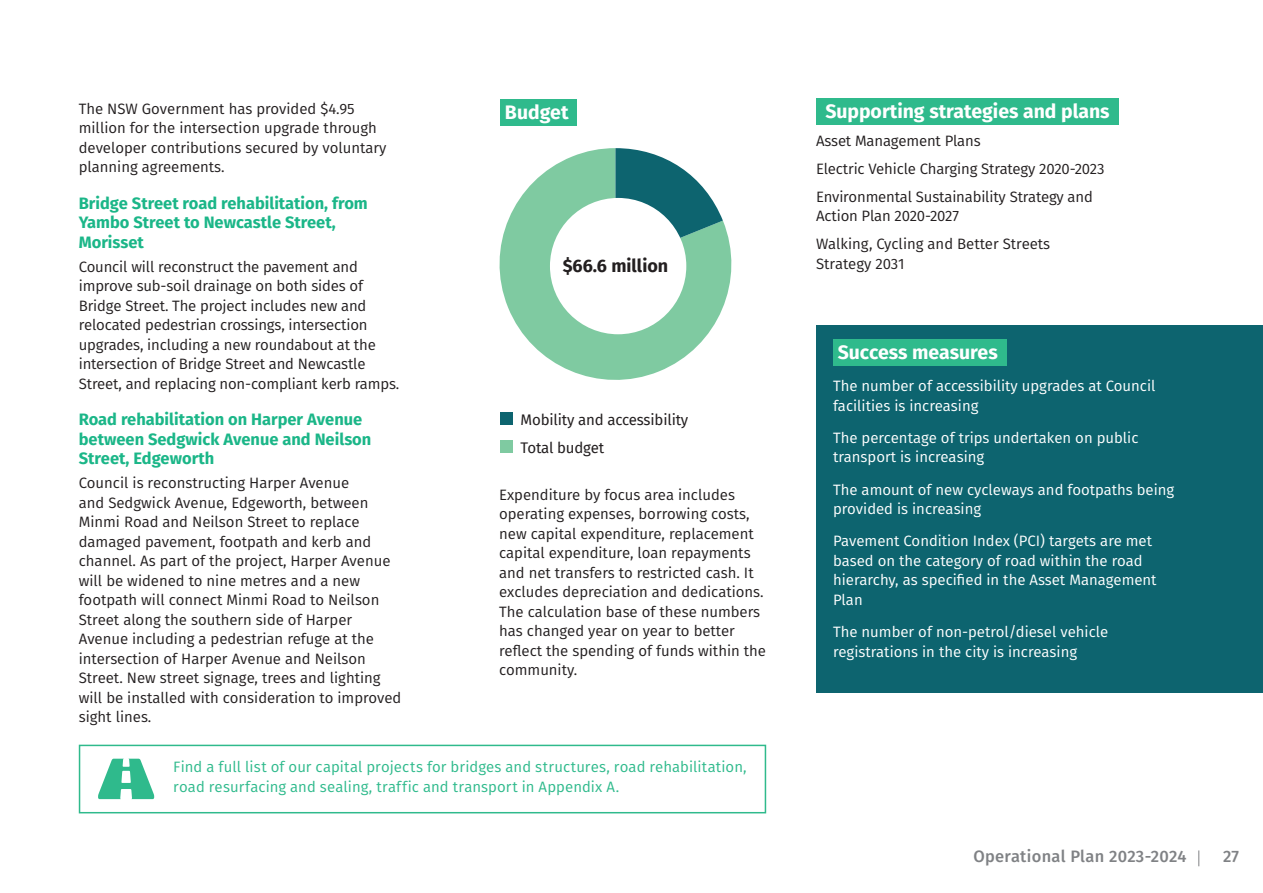
<style>
.page{position:relative;width:1263px;height:893px;background:#fff}
.page>*{position:absolute;margin:0;border:0;box-sizing:border-box;transform-origin:0 0}
.FiraSubHead_Orange{font:700 19.5px "Fira Sans";color:#fff}
.t1{font:700 18px "Fira Sans";color:#231f20}
.t2{font:700 16.5px/19.5px "Fira Sans";color:#1bb688}
.t3{font:500 16.5px "Fira Sans";letter-spacing:.02em;color:#808285}
.t4{font:15px/19.5px "Fira Sans";color:#231f20}
.t5{font:15px/19.5px "Fira Sans";color:#fff}
.t6{font:15px/19.5px "Fira Sans";letter-spacing:.005em;color:#2fba8c}
.t7{font:15px "Fira Sans";letter-spacing:-.01em;color:#231f20}
</style>
<div class="page">
<svg style="left:1198px;top:850px;width:1px;height:16px"></svg>
<svg style="left:499px;top:148px;width:233px;height:232px;fill:#7fcaa1"></svg>
<svg style="left:615px;top:148px;width:108px;height:116px"></svg>
<div style="left:816px;top:325px;width:447px;height:367px;background:#0d646f"></div>
<div style="left:816px;top:98px;width:302px;height:27px;background:#2fba8c"></div>
<div style="left:833px;top:339px;width:173px;height:27px;background:#2fba8c"></div>
<div style="left:79px;top:745px;width:687px;height:68px;border:2px solid #2fba8c"></div>
<svg style="left:98px;top:759px;width:56px;height:40px"></svg>
<div style="left:500px;top:99px;width:77px;height:26px;background:#2fba8c"></div>
<div style="left:550px;top:198px;width:136px;height:136px;background:#fff;border-radius:50%"></div>
<div style="left:500px;top:412px;width:13px;height:13px;background:#0d646f"></div>
<div style="left:500px;top:440px;width:13px;height:13px;background:#7fcaa1"></div>
<p class="t4" style="left:79px;top:99px;width:309px">The NSW Government has provided $4.95 million for the intersection upgrade through developer contributions secured by voluntary planning agreements.</p>
<p class="t2" style="left:79px;top:192px;width:291px">Bridge Street road rehabilitation, from<br>Yambo Street to Newcastle Street,<br>Morisset</p>
<p class="t4" style="left:79px;top:256px;width:322px">Council will reconstruct the pavement and improve sub-soil drainage on both sides of Bridge Street. The project includes new and relocated pedestrian crossings, intersection upgrades, including a new roundabout at the intersection of Bridge Street and Newcastle Street, and replacing non-compliant kerb ramps.</p>
<p class="t2" style="left:79px;top:409px;width:294px">Road rehabilitation on Harper Avenue between Sedgwick Avenue and Neilson<br>Street, Edgeworth</p>
<p class="t4" style="left:79px;top:473px;width:324px">Council is reconstructing Harper Avenue<br>and Sedgwick Avenue, Edgeworth, between Minmi Road and Neilson Street to replace damaged pavement, footpath and kerb and channel. As part of the project, Harper Avenue will be widened to nine metres and a new footpath will connect Minmi Road to Neilson Street along the southern side of Harper Avenue including a pedestrian refuge at the intersection of Harper Avenue and Neilson Street. New street signage, trees and lighting will be installed with consideration to improved sight lines.</p>
<p class="FiraSubHead_Orange" style="left:505px;top:95px;width:65px">Budget</p>
<p class="t1" style="left:563px;top:251px;width:107px">$66.6 million</p>
<p class="t7" style="left:521px;top:408px;width:169px">Mobility and accessibility</p>
<p class="t7" style="left:521px;top:436px;width:85px">Total budget</p>
<p class="t4" style="left:499px;top:484px;width:268px">Expenditure by focus area includes operating expenses, borrowing costs, new capital expenditure, replacement capital expenditure, loan repayments and net transfers to restricted cash. It excludes depreciation and dedications.<br>The calculation base of these numbers has changed year on year to better reflect the spending of funds within the community.</p>
<p class="t6" style="left:173px;top:757px;width:575px">Find a full list of our capital projects for bridges and structures, road rehabilitation, road resurfacing and sealing, traffic and transport in Appendix A.</p>
<p class="FiraSubHead_Orange" style="left:825px;top:95px;width:286px">Supporting strategies and plans</p>
<p class="t4" style="left:816px;top:131px;width:166px">Asset Management Plans</p>
<p class="t4" style="left:816px;top:159px;width:290px">Electric Vehicle Charging Strategy 2020-2023</p>
<p class="t4" style="left:816px;top:187px;width:278px">Environmental Sustainability Strategy and<br>Action Plan 2020-2027</p>
<p class="t4" style="left:816px;top:234px;width:236px">Walking, Cycling and Better Streets<br>Strategy 2031</p>
<p class="FiraSubHead_Orange" style="left:838px;top:336px;width:162px">Success measures</p>
<p class="t5" style="left:833px;top:376px;width:324px">The number of accessibility upgrades at Council facilities is increasing</p>
<p class="t5" style="left:833px;top:428px;width:307px">The percentage of trips undertaken on public transport is increasing</p>
<p class="t5" style="left:833px;top:479px;width:343px">The amount of new cycleways and footpaths being provided is increasing</p>
<p class="t5" style="left:833px;top:531px;width:325px">Pavement Condition Index (PCI) targets are met based on the category of road within the road hierarchy, as specified in the Asset Management Plan</p>
<p class="t5" style="left:833px;top:622px;width:277px">The number of non-petrol/diesel vehicle registrations in the city is increasing</p>
<p class="t3" style="left:973px;top:843px;width:214px">Operational Plan 2023-2024</p>
<p class="t3" style="left:1223px;top:843px;width:18px">27</p>
</div>
